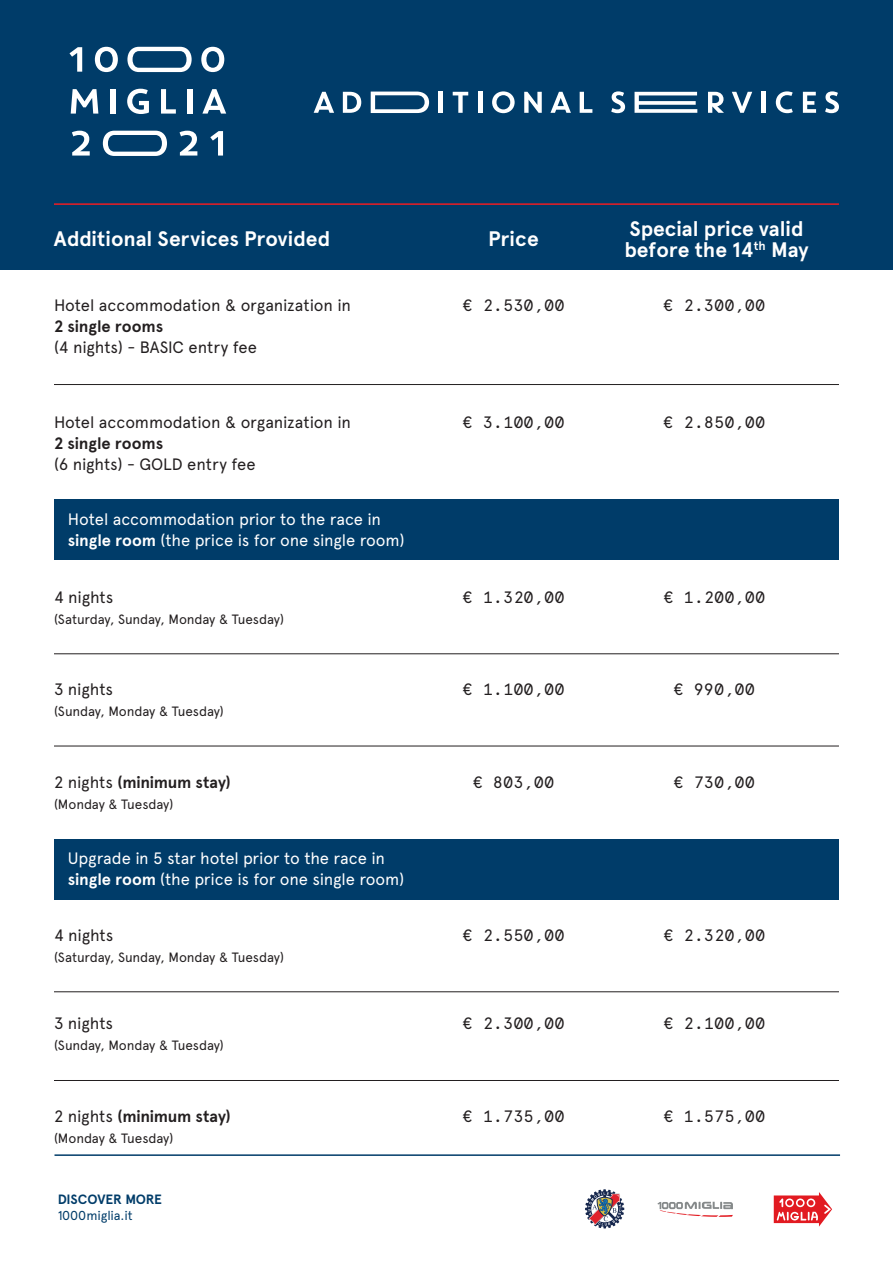
<style>
.page{position:relative;width:893px;height:1263px;background:#fff}
.page>*{position:absolute;margin:0;border:0;box-sizing:border-box;transform-origin:0 0}
.t1{font:700 21px/21px "Apercu Pro";color:#fff}
.t2{font:16.5px/21px "Apercu Pro";letter-spacing:-.01em;color:#fff}
.t3{font:16.5px "Apercu Pro";letter-spacing:-.005em;color:#231f20}
.t4{font:16.5px "Apercu Pro Mono";color:#231f20}
.t5{font:700 16.5px "Apercu Pro";letter-spacing:-.005em;color:#231f20}
.t6{font:13.5px "Apercu Pro";letter-spacing:-.015em;color:#231f20}
.t7{font:700 13.5px "Apercu Pro";letter-spacing:-.015em;color:#003c69}
.t8{font:12.9px "Apercu Pro";letter-spacing:-.005em;color:#003c69}
.s1{font-weight:700}
.s2{font-weight:400}
</style>
<div class="page">
<div style="left:54px;top:499px;width:785px;height:61px;background:#003c69"></div>
<div style="left:0;top:0;width:893px;height:219px;background:#003c69"></div>
<div style="left:0;top:206px;width:893px;height:64px;background:#003c69"></div>
<hr style="left:54px;top:384px;width:785px;height:1px;background:#231f20">
<hr style="left:54px;top:653px;width:785px;height:1px;background:#231f20">
<hr style="left:54px;top:746px;width:785px;height:1px;background:#231f20">
<svg style="left:314px;top:92px;width:20px;height:21px"></svg>
<svg style="left:343px;top:92px;width:18px;height:21px"></svg>
<hr style="left:439px;top:92px;width:4px;height:21px;background:#fff">
<svg style="left:453px;top:92px;width:15px;height:21px"></svg>
<hr style="left:478px;top:92px;width:4px;height:21px;background:#fff">
<svg style="left:492px;top:91px;width:23px;height:22px"></svg>
<svg style="left:524px;top:92px;width:18px;height:21px"></svg>
<svg style="left:550px;top:92px;width:21px;height:21px"></svg>
<svg style="left:580px;top:92px;width:12px;height:21px"></svg>
<svg style="left:371px;top:92px;width:58px;height:21px"></svg>
<svg style="left:611px;top:91px;width:14px;height:22px"></svg>
<svg style="left:708px;top:92px;width:16px;height:21px"></svg>
<svg style="left:732px;top:92px;width:20px;height:21px"></svg>
<hr style="left:762px;top:92px;width:4px;height:21px;background:#fff">
<svg style="left:776px;top:91px;width:17px;height:22px"></svg>
<svg style="left:803px;top:92px;width:13px;height:21px"></svg>
<svg style="left:825px;top:91px;width:14px;height:22px"></svg>
<svg style="left:634px;top:92px;width:63px;height:21px"></svg>
<svg style="left:585px;top:1189px;width:40px;height:40px"></svg>
<svg style="left:773px;top:1192px;width:59px;height:35px"></svg>
<svg style="left:657px;top:1202px;width:76px;height:15px"></svg>
<hr style="left:54px;top:203px;width:785px;height:2px;background:#ee1d23">
<div style="left:54px;top:839px;width:785px;height:60px;background:#003c69"></div>
<hr style="left:54px;top:991px;width:785px;height:1px;background:#231f20">
<hr style="left:54px;top:1080px;width:785px;height:1px;background:#231f20">
<hr style="left:54px;top:1154px;width:786px;height:2px;background:#003c69">
<svg style="left:69px;top:47px;width:13px;height:25px"></svg>
<svg style="left:95px;top:47px;width:23px;height:25px"></svg>
<svg style="left:201px;top:47px;width:23px;height:25px"></svg>
<svg style="left:127px;top:47px;width:65px;height:25px"></svg>
<svg style="left:71px;top:89px;width:27px;height:25px"></svg>
<div style="left:111px;top:89px;width:5px;height:25px;background:#fff"></div>
<svg style="left:127px;top:89px;width:22px;height:25px"></svg>
<svg style="left:161px;top:89px;width:15px;height:25px"></svg>
<div style="left:187px;top:89px;width:5px;height:25px;background:#fff"></div>
<svg style="left:202px;top:89px;width:24px;height:25px"></svg>
<svg style="left:210px;top:131px;width:13px;height:25px"></svg>
<svg style="left:72px;top:131px;width:18px;height:25px"></svg>
<svg style="left:180px;top:131px;width:17px;height:25px"></svg>
<svg style="left:103px;top:131px;width:64px;height:25px"></svg>
<p class="t1" style="left:54px;top:228px;width:278px">Additional Services Provided</p>
<p class="t1" style="left:488px;top:228px;width:52px">Price</p>
<p class="t1" style="left:624px;top:218px;width:186px">Special price valid before the 14<sup>th</sup> May</p>
<p class="t3" style="left:54px;top:293px;width:298px">Hotel accommodation &amp; organization in</p>
<p class="t5" style="left:54px;top:314px;width:111px">2 single rooms</p>
<p class="t3" style="left:54px;top:335px;width:205px">(4 nights) - BASIC entry fee</p>
<p class="t4" style="left:462px;top:293px;width:104px">€ 2.530,00</p>
<p class="t4" style="left:663px;top:293px;width:104px">€ 2.300,00</p>
<p class="t3" style="left:54px;top:409px;width:298px">Hotel accommodation &amp; organization in</p>
<p class="t5" style="left:54px;top:430px;width:111px">2 single rooms</p>
<p class="t3" style="left:54px;top:451px;width:203px">(6 nights) - GOLD entry fee</p>
<p class="t4" style="left:462px;top:409px;width:104px">€ 3.100,00</p>
<p class="t4" style="left:663px;top:409px;width:104px">€ 2.850,00</p>
<p class="t2" style="left:68px;top:507px;width:338px">Hotel accommodation prior to the race in <span class="s1">single room</span> (the price is for one single room)</p>
<p class="t3" style="left:54px;top:584px;width:61px">4 nights</p>
<p class="t6" style="left:54px;top:609px;width:231px">(Saturday, Sunday, Monday &amp; Tuesday)</p>
<p class="t4" style="left:462px;top:584px;width:104px">€ 1.320,00</p>
<p class="t4" style="left:663px;top:584px;width:104px">€ 1.200,00</p>
<p class="t3" style="left:54px;top:677px;width:61px">3 nights</p>
<p class="t6" style="left:54px;top:701px;width:171px">(Sunday, Monday &amp; Tuesday)</p>
<p class="t4" style="left:462px;top:677px;width:104px">€ 1.100,00</p>
<p class="t4" style="left:673px;top:677px;width:83px">€ 990,00</p>
<p class="t5" style="left:54px;top:770px;width:178px"><span class="s2">2 nights</span> (minimum stay)</p>
<p class="t6" style="left:54px;top:794px;width:121px">(Monday &amp; Tuesday)</p>
<p class="t4" style="left:472px;top:770px;width:83px">€ 803,00</p>
<p class="t4" style="left:673px;top:770px;width:83px">€ 730,00</p>
<p class="t2" style="left:68px;top:847px;width:338px">Upgrade in 5 star hotel prior to the race in <span class="s1">single room</span> (the price is for one single room)</p>
<p class="t3" style="left:54px;top:922px;width:61px">4 nights</p>
<p class="t6" style="left:54px;top:947px;width:231px">(Saturday, Sunday, Monday &amp; Tuesday)</p>
<p class="t4" style="left:462px;top:922px;width:104px">€ 2.550,00</p>
<p class="t4" style="left:663px;top:922px;width:104px">€ 2.320,00</p>
<p class="t3" style="left:54px;top:1011px;width:61px">3 nights</p>
<p class="t6" style="left:54px;top:1035px;width:171px">(Sunday, Monday &amp; Tuesday)</p>
<p class="t4" style="left:462px;top:1011px;width:104px">€ 2.300,00</p>
<p class="t4" style="left:663px;top:1011px;width:104px">€ 2.100,00</p>
<p class="t5" style="left:54px;top:1103px;width:178px"><span class="s2">2 nights</span> (minimum stay)</p>
<p class="t6" style="left:54px;top:1128px;width:121px">(Monday &amp; Tuesday)</p>
<p class="t4" style="left:462px;top:1103px;width:104px">€ 1.735,00</p>
<p class="t4" style="left:663px;top:1103px;width:104px">€ 1.575,00</p>
<p class="t7" style="left:58px;top:1189px;width:106px">DISCOVER MORE</p>
<p class="t8" style="left:58px;top:1206px;width:77px">1000miglia.it</p>
</div>
